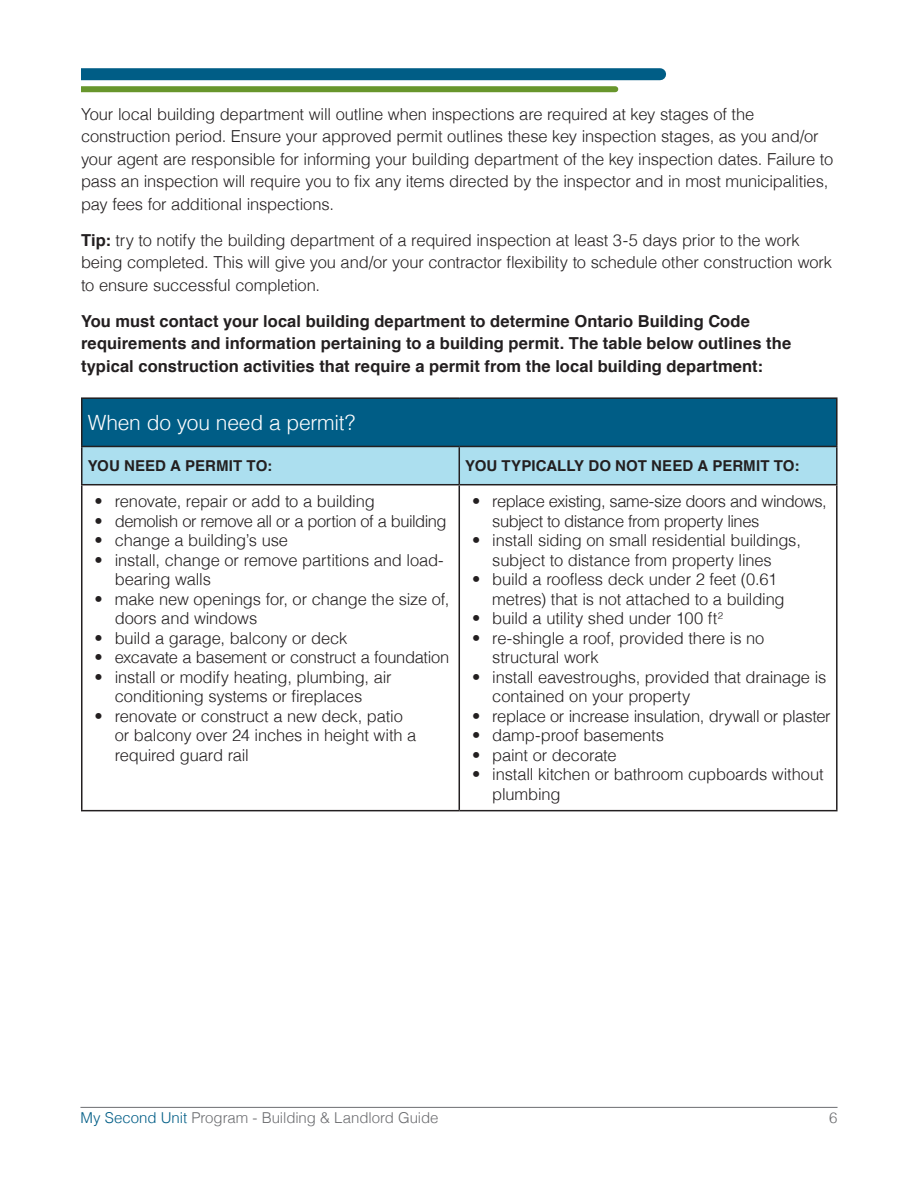
<style>
.page{position:relative;width:918px;height:1188px;background:#fff}
.page>*{position:absolute;margin:0;border:0;box-sizing:border-box;transform-origin:0 0}
.t1{font:300 21px "Helvetica";letter-spacing:-.01em;color:#fff}
.t2{font:300 16.5px/19.5px "Helvetica";letter-spacing:-.01em;color:#231f20}
.t3{font:700 16.5px/22.5px "Helvetica";letter-spacing:.005em;color:#231f20}
.t4{font:300 16.5px/19.5px "Helvetica";letter-spacing:-.03em;color:#231f20}
.t5{font:700 15px "Helvetica";letter-spacing:.005em;color:#231f20}
.t6{font:300 15px "Helvetica";letter-spacing:-.005em;color:#6c6d70}
.s1{font-weight:700}
.s2{color:#005d86}
</style>
<div class="page">
<div style="left:65px;top:86px;width:550px;height:6px;background:#68962c"></div>
<hr style="left:80px;top:1107px;width:758px;height:1px;background:#6c6d70">
<div style="left:65px;top:68px;width:595px;height:12px;background:#005d86"></div>
<div style="left:0;top:35px;width:80px;height:200px;background:#fff"></div>
<div style="left:82px;top:398px;width:755px;height:48px;background:#005d86"></div>
<div style="left:82px;top:447px;width:754px;height:37px;background:#acdfef"></div>
<hr style="left:81px;top:397px;width:378px;height:2px;background:#231f20">
<hr style="left:81px;top:399px;width:1px;height:47px;background:#231f20">
<hr style="left:459px;top:397px;width:379px;height:2px;background:#231f20">
<hr style="left:836px;top:399px;width:2px;height:47px;background:#231f20">
<hr style="left:81px;top:446px;width:378px;height:1px;background:#231f20">
<hr style="left:81px;top:447px;width:1px;height:37px;background:#231f20">
<hr style="left:459px;top:446px;width:379px;height:1px;background:#231f20">
<hr style="left:459px;top:447px;width:1px;height:37px;background:#231f20">
<hr style="left:836px;top:447px;width:2px;height:37px;background:#231f20">
<hr style="left:81px;top:484px;width:378px;height:1px;background:#231f20">
<hr style="left:81px;top:485px;width:1px;height:325px;background:#231f20">
<hr style="left:459px;top:484px;width:379px;height:1px;background:#231f20">
<hr style="left:459px;top:485px;width:1px;height:325px;background:#231f20">
<hr style="left:836px;top:485px;width:2px;height:325px;background:#231f20">
<hr style="left:81px;top:810px;width:378px;height:1px;background:#231f20">
<hr style="left:459px;top:810px;width:379px;height:1px;background:#231f20">
<p class="t2" style="left:81px;top:102px;width:754px;line-height:22.5px">Your local building department will outline when inspections are required at key stages of the construction period. Ensure your approved permit outlines these key inspection stages, as you and/or your agent are responsible for informing your building department of the key inspection dates. Failure to pass an inspection will require you to fix any items directed by the inspector and in most municipalities, pay fees for additional inspections.</p>
<p class="t2" style="left:81px;top:228px;width:753px;line-height:22.5px"><span class="s1">Tip:</span> try to notify the building department of a required inspection at least 3-5 days prior to the work being completed. This will give you and/or your contractor flexibility to schedule other construction work to ensure successful completion.</p>
<p class="t3" style="left:81px;top:310px;width:712px">You must contact your local building department to determine Ontario Building Code requirements and information pertaining to a building permit. The table below outlines the typical construction activities that require a permit from the local building department:</p>
<p class="t1" style="left:88px;top:405px;width:269px">When do you need a permit?</p>
<p class="t5" style="left:88px;top:454px;width:186px">YOU NEED A PERMIT TO:</p>
<p class="t5" style="left:465px;top:454px;width:336px">YOU TYPICALLY DO NOT NEED A PERMIT TO:</p>
<p class="t2" style="left:94px;top:491px;width:282px">• renovate, repair or add to a building</p>
<p class="t4" style="left:94px;top:510px;width:354px">• demolish or remove all or a portion of a building</p>
<p class="t2" style="left:94px;top:530px;width:195px">• change a building’s use</p>
<p class="t2" style="left:115px;top:549px;width:331px;text-indent:-20px">• install, change or remove partitions and load&shy;bearing walls</p>
<p class="t2" style="left:115px;top:588px;width:336px;text-indent:-20px">• make new openings for, or change the size of, doors and windows</p>
<p class="t2" style="left:94px;top:627px;width:255px">• build a garage, balcony or deck</p>
<p class="t2" style="left:94px;top:647px;width:356px">• excavate a basement or construct a foundation</p>
<p class="t2" style="left:94px;top:666px;width:299px;text-align:center">• install or modify heating, plumbing, air conditioning systems or fireplaces</p>
<p class="t2" style="left:115px;top:705px;width:303px;text-indent:-20px">• renovate or construct a new deck, patio or balcony over 24 inches in height with a required guard rail</p>
<p class="t4" style="left:492px;top:491px;width:336px;text-indent:-20px">• replace existing, same-size doors and windows, subject to distance from property lines</p>
<p class="t2" style="left:472px;top:530px;width:330px;text-align:center">• install siding on small residential buildings, subject to distance from property lines</p>
<p class="t2" style="left:492px;top:569px;width:294px;text-indent:-20px">• build a roofless deck under 2 feet (0.61 metres) that is not attached to a building</p>
<p class="t2" style="left:472px;top:608px;width:253px">• build a utility shed under 100 ft<sup>2</sup></p>
<p class="t2" style="left:492px;top:627px;width:274px;text-indent:-20px">• re-shingle a roof, provided there is no structural work</p>
<p class="t2" style="left:492px;top:666px;width:336px;text-indent:-20px">• install eavestroughs, provided that drainage is contained on your property</p>
<p class="t2" style="left:472px;top:705px;width:360px">• replace or increase insulation, drywall or plaster</p>
<p class="t2" style="left:472px;top:725px;width:193px">• damp-proof basements</p>
<p class="t2" style="left:472px;top:744px;width:146px">• paint or decorate</p>
<p class="t2" style="left:492px;top:764px;width:333px;text-indent:-20px">• install kitchen or bathroom cupboards without plumbing</p>
<p class="t6" style="left:80px;top:1105px;width:360px"><span class="s2">My Second Unit</span> Program - Building &amp; Landlord Guide</p>
<p class="t6" style="left:829px;top:1105px;width:10px">6</p>
</div>
